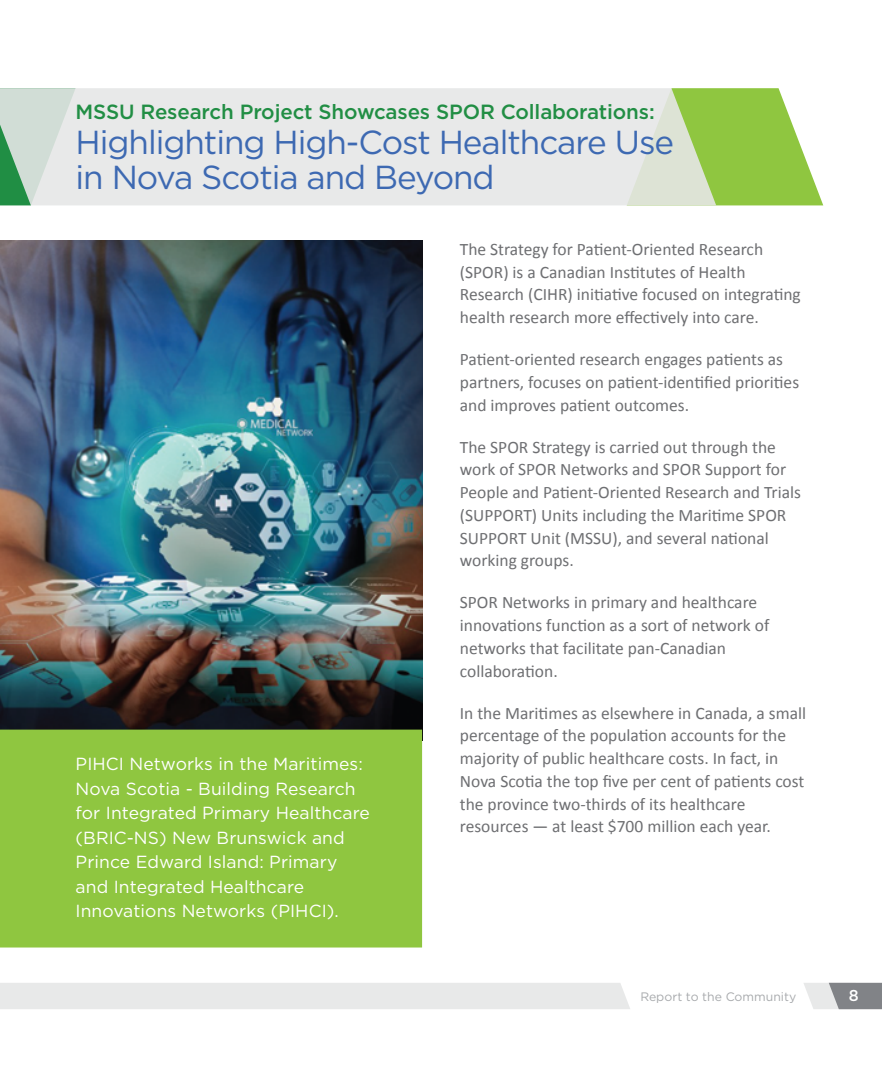
<style>
.page{position:relative;width:882px;height:1071px;background:#fff}
.page>*{position:absolute;margin:0;border:0;box-sizing:border-box;transform-origin:0 0}
.t1{font:33.25px/35px "Gotham";letter-spacing:-.03em;color:#3d69b2}
.t2{font:500 20.47px "Gotham";letter-spacing:-.005em;color:#218e44}
.t3{font:17.5px/22.8px "Calibri";color:#6e6f72}
.t4{font:17.5px/24.5px "Gotham";letter-spacing:.005em;color:#fff}
.t5{font:500 15.75px "Gotham";color:#fff}
.t6{font:12.25px "Gotham";color:#a8aaad}
</style>
<div class="page">
<svg style="left:716px;top:88px;width:107px;height:117px"></svg>
<svg style="left:0;top:88px;width:716px;height:117px;background:#e0e5df"></svg>
<img style="left:0;top:241px;width:422px;height:489px">
<div style="left:0;top:983px;width:630px;height:26px;background:#e8e9e9"></div>
<svg style="left:804px;top:983px;width:78px;height:26px;background:#a9abad"></svg>
<div style="left:0;top:730px;width:422px;height:218px;background:#8fc640"></div>
<p class="t2" style="left:76px;top:98px;width:581px">MSSU Research Project Showcases SPOR Collaborations:</p>
<h1 class="t1" style="left:76px;top:124px;width:600px">Highlighting High-Cost Healthcare Use in Nova Scotia and Beyond</h1>
<p class="t4" style="left:76px;top:751px;width:296px">PIHCI Networks in the Maritimes:<br>Nova Scotia - Building Research for Integrated Primary Healthcare (BRIC-NS) New Brunswick and<br>Prince Edward Island: Primary and Integrated Healthcare<br>Innovations Networks (PIHCI).</p>
<p class="t3" style="left:460px;top:238px;width:342px">The Strategy for Patient-Oriented Research (SPOR) is a Canadian Institutes of Health Research (CIHR) initiative focused on integrating health research more effectively into care.</p>
<p class="t3" style="left:460px;top:348px;width:341px">Patient-oriented research engages patients as partners, focuses on patient-identified priorities and improves patient outcomes.</p>
<p class="t3" style="left:460px;top:436px;width:343px">The SPOR Strategy is carried out through the work of SPOR Networks and SPOR Support for People and Patient-Oriented Research and Trials (SUPPORT) Units including the Maritime SPOR SUPPORT Unit (MSSU), and several national working groups.</p>
<p class="t3" style="left:460px;top:591px;width:311px">SPOR Networks in primary and healthcare innovations function as a sort of network of networks that facilitate pan-Canadian collaboration.</p>
<p class="t3" style="left:460px;top:702px;width:348px">In the Maritimes as elsewhere in Canada, a small percentage of the population accounts for the majority of public healthcare costs. In fact, in Nova Scotia the top five per cent of patients cost the province two-thirds of its healthcare resources — at least $700 million each year.</p>
<p class="t6" style="left:640px;top:988px;width:158px">Report to the Community</p>
<p class="t5" style="left:849px;top:985px;width:11px">8</p>
</div>
